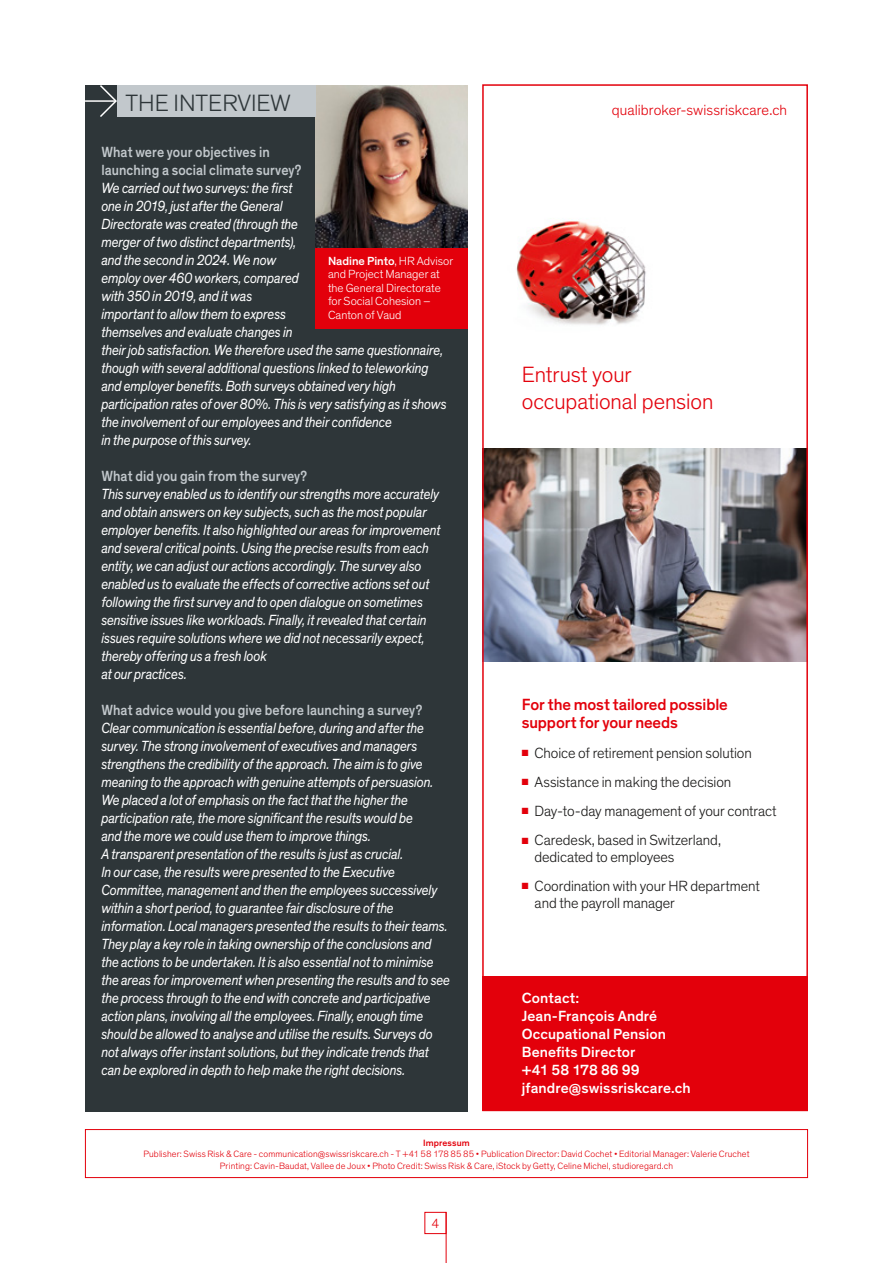
<style>
.page{position:relative;width:893px;height:1263px;background:#fff}
.page>*{position:absolute;margin:0;border:0;box-sizing:border-box;transform-origin:0 0}
.t1{font:300 24px "Theinhardt";color:#2e3639}
.t2{font:300 22.5px/27px "Theinhardt";letter-spacing:-.005em;color:#e3000b}
.t3{font:500 16.5px/18px "Theinhardt";letter-spacing:-.005em;color:#e3000b}
.t4{font:italic 15px/18px "Theinhardt";letter-spacing:-.015em;color:#fff;scale:.9 1}
.t5{font:300 15px/16.5px "Theinhardt";letter-spacing:-.005em;color:#181716}
.t6{font:500 15px/18px "Theinhardt";letter-spacing:.005em;color:#c2c8cc;scale:.9 1}
.t7{font:500 15px/18px "Theinhardt";letter-spacing:.005em;color:#fff}
.t8{font:300 15px "Theinhardt";letter-spacing:.005em;color:#e3000b}
.t9{font:300 13.5px "Theinhardt";color:#e3000b}
.t10{font:300 12px/13.5px "Theinhardt";color:#fff}
.t11{font:300 9.3px/11.2px "Theinhardt";letter-spacing:.01em;color:#e3000b;text-align:center}
.t12{font:500 9.3px "Theinhardt";letter-spacing:.015em;color:#e3000b}
.s1{font-weight:500}
.s2{color:#e3000b}
</style>
<div class="page">
<div style="left:85px;top:85px;width:383px;height:1026px;background:#2e3639"></div>
<div style="left:85px;top:1129px;width:723px;height:49px;border:1px solid #e3000b"></div>
<div style="left:315px;top:247px;width:153px;height:81px;background:#e3000b"></div>
<img style="left:315px;top:85px;width:153px;height:162px">
<hr style="left:85px;top:100px;width:31px;height:2px;background:#fff">
<svg style="left:98px;top:85px;width:19px;height:32px"></svg>
<div style="left:117px;top:85px;width:198px;height:32px;background:#c2c8cc"></div>
<img style="left:482px;top:84px;width:326px;height:1028px">
<div style="left:482px;top:977px;width:326px;height:134px;background:#e3000b"></div>
<div style="left:424px;top:1212px;width:22px;height:22px;border:1px solid #e3000b"></div>
<hr style="left:446px;top:1212px;width:1px;height:51px;background:#e3000b">
<h1 class="t1" style="left:125px;top:89px;width:167px">THE INTERVIEW</h1>
<p class="t6" style="left:101px;top:143px;width:224px">What were your objectives in launching a social climate survey?</p>
<p class="t4" style="left:101px;top:179px;width:385px">We carried out two surveys: the first<br>one in 2019, just after the General<br>Directorate was created (through the<br>merger of two distinct departments),<br>and the second in 2024. We now<br>employ over 460 workers, compared<br>with 350 in 2019, and it was<br>important to allow them to express<br>themselves and evaluate changes in<br>their job satisfaction. We therefore used the same questionnaire, though with several additional questions linked to teleworking and employer benefits. Both surveys obtained very high participation rates of over 80%. This is very satisfying as it shows the involvement of our employees and their confidence<br>in the purpose of this survey.</p>
<p class="t6" style="left:101px;top:467px;width:230px">What did you gain from the survey?</p>
<p class="t4" style="left:101px;top:485px;width:379px">This survey enabled us to identify our strengths more accurately and obtain answers on key subjects, such as the most popular employer benefits. It also highlighted our areas for improvement and several critical points. Using the precise results from each entity, we can adjust our actions accordingly. The survey also enabled us to evaluate the effects of corrective actions set out following the first survey and to open dialogue on sometimes sensitive issues like workloads. Finally, it revealed that certain issues require solutions where we did not necessarily expect, thereby offering us a fresh look<br>at our practices.</p>
<p class="t6" style="left:101px;top:701px;width:358px">What advice would you give before launching a survey?</p>
<p class="t4" style="left:101px;top:719px;width:389px">Clear communication is essential before, during and after the survey. The strong involvement of executives and managers strengthens the credibility of the approach. The aim is to give meaning to the approach with genuine attempts of persuasion.<br>We placed a lot of emphasis on the fact that the higher the participation rate, the more significant the results would be<br>and the more we could use them to improve things.<br>A transparent presentation of the results is just as crucial.<br>In our case, the results were presented to the Executive Committee, management and then the employees successively within a short period, to guarantee fair disclosure of the information. Local managers presented the results to their teams.<br>They play a key role in taking ownership of the conclusions and the actions to be undertaken. It is also essential not to minimise the areas for improvement when presenting the results and to see the process through to the end with concrete and participative action plans, involving all the employees. Finally, enough time should be allowed to analyse and utilise the results. Surveys do not always offer instant solutions, but they indicate trends that can be explored in depth to help make the right decisions.</p>
<p class="t10" style="left:328px;top:254px;width:127px"><span class="s1">Nadine Pinto</span>, HR Advisor and Project Manager at the General Directorate for Social Cohesion –<br>Canton of Vaud</p>
<p class="t8" style="left:612px;top:101px;width:177px">qualibroker-swissriskcare.ch</p>
<h2 class="t2" style="left:522px;top:361px;width:193px">Entrust your occupational pension</h2>
<p class="t3" style="left:522px;top:696px;width:207px">For the most tailored possible support for your needs</p>
<p class="t5" style="left:522px;top:744px;width:232px"><span class="s2">■</span> Choice of retirement pension solution</p>
<p class="t5" style="left:522px;top:774px;width:211px"><span class="s2">■</span> Assistance in making the decision</p>
<p class="t5" style="left:522px;top:803px;width:256px"><span class="s2">■</span> Day-to-day management of your contract</p>
<p class="t5" style="left:534px;top:832px;width:188px;text-indent:-13px"><span class="s2">■</span> Caredesk, based in Switzerland, dedicated to employees</p>
<p class="t5" style="left:534px;top:878px;width:227px;text-indent:-13px"><span class="s2">■</span> Coordination with your HR department and the payroll manager</p>
<p class="t7" style="left:522px;top:989px;width:170px">Contact:<br>Jean-François André<br>Occupational Pension<br>Benefits Director<br>+41 58 178 86 99 jfandre@swissriskcare.ch</p>
<p class="t12" style="left:423px;top:1137px;width:48px">Impressum</p>
<p class="t11" style="left:143px;top:1149px;width:608px">Publisher: Swiss Risk &amp; Care - communication@swissriskcare.ch - T +41 58 178 85 85 • Publication Director: David Cochet • Editorial Manager: Valerie Cruchet<br>Printing: Cavin-Baudat, Vallee de Joux • Photo Credit: Swiss Risk &amp; Care, iStock by Getty, Celine Michel, studioregard.ch</p>
<p class="t9" style="left:431px;top:1216px;width:9px">4</p>
</div>
